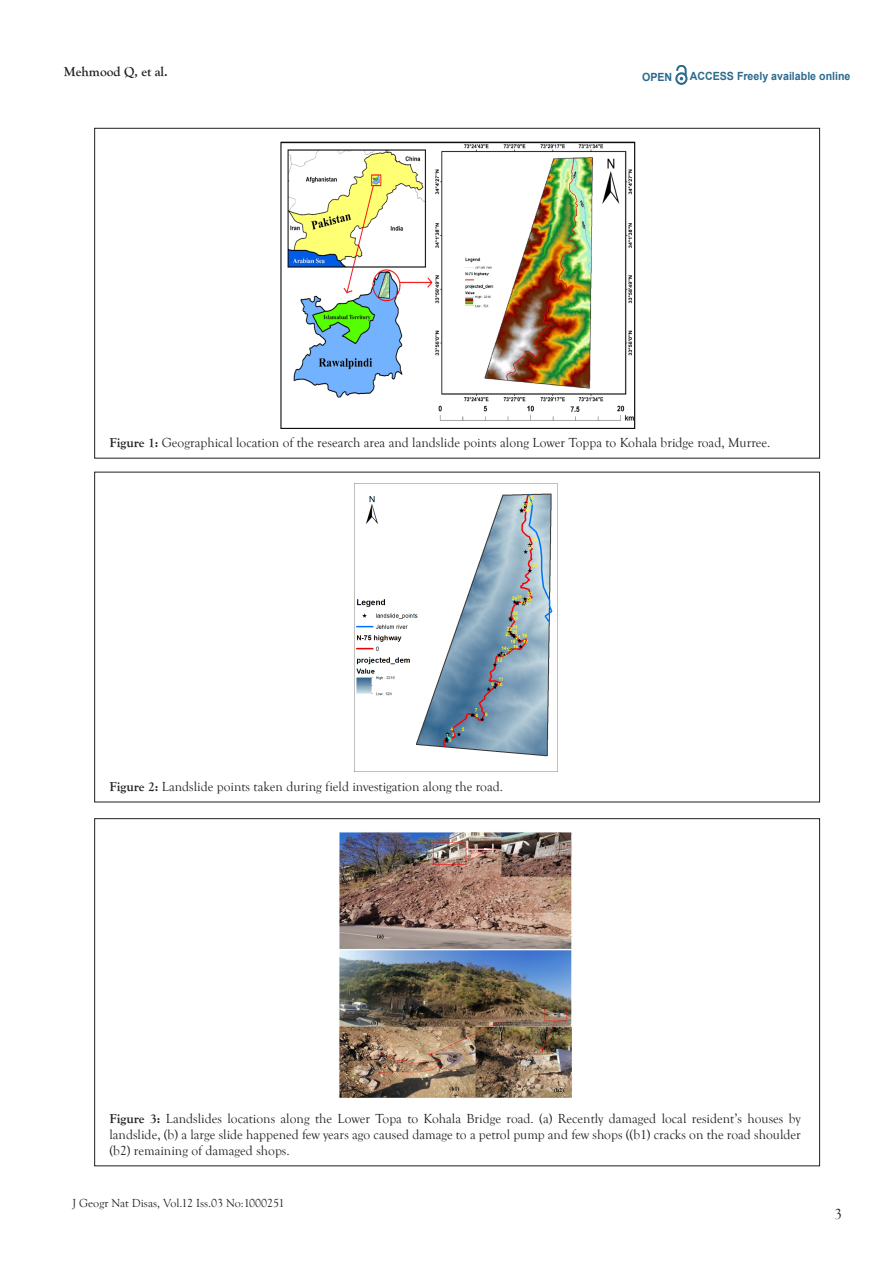
<style>
.page{position:relative;width:893px;height:1263px;background:#fff}
.page>*{position:absolute;margin:0;border:0;box-sizing:border-box;transform-origin:0 0}
.t1{font:15px "Goudy Old Style T";color:#231f20}
.t2{font:13.5px/16.2px "Goudy Old Style T";color:#231f20;text-align:justify}
.t3{font:700 13.5px "Goudy Old Style T";color:#231f20}
.t4{font:12px "Goudy Old Style T";color:#231f20}
.t5{font:700 11.25px "Arial";color:#2d6a8e;scale:.94 1}
.s1{font-weight:700}
</style>
<div class="page">
<svg style="left:675px;top:65px;width:12px;height:20px"></svg>
<img style="left:280px;top:141px;width:356px;height:287px">
<img style="left:354px;top:484px;width:203px;height:288px">
<img style="left:339px;top:832px;width:233px;height:266px">
<p class="t3" style="left:64px;top:64px;width:106px">Mehmood Q, et al.</p>
<p class="t5" style="left:642px;top:70px;width:34px">OPEN</p>
<p class="t5" style="left:690px;top:69px;width:172px">ACCESS Freely available online</p>
<p class="t2" style="left:109px;top:435px;width:662px"><span class="s1">Figure 1:</span> Geographical location of the research area and landslide points along Lower Toppa to Kohala bridge road, Murree.</p>
<p class="t2" style="left:109px;top:779px;width:395px"><span class="s1">Figure 2:</span> Landslide points taken during field investigation along the road.</p>
<p class="t2" style="left:109px;top:1110px;width:693px"><span class="s1">Figure 3:</span> Landslides locations along the Lower Topa to Kohala Bridge road. (a) Recently damaged local resident’s houses by landslide, (b) a large slide happened few years ago caused damage to a petrol pump and few shops ((b1) cracks on the road shoulder (b2) remaining of damaged shops.</p>
<p class="t4" style="left:73px;top:1196px;width:213px">J Geogr Nat Disas, Vol.12 Iss.03 No:1000251</p>
<p class="t1" style="left:834px;top:1206px;width:9px">3</p>
</div>
